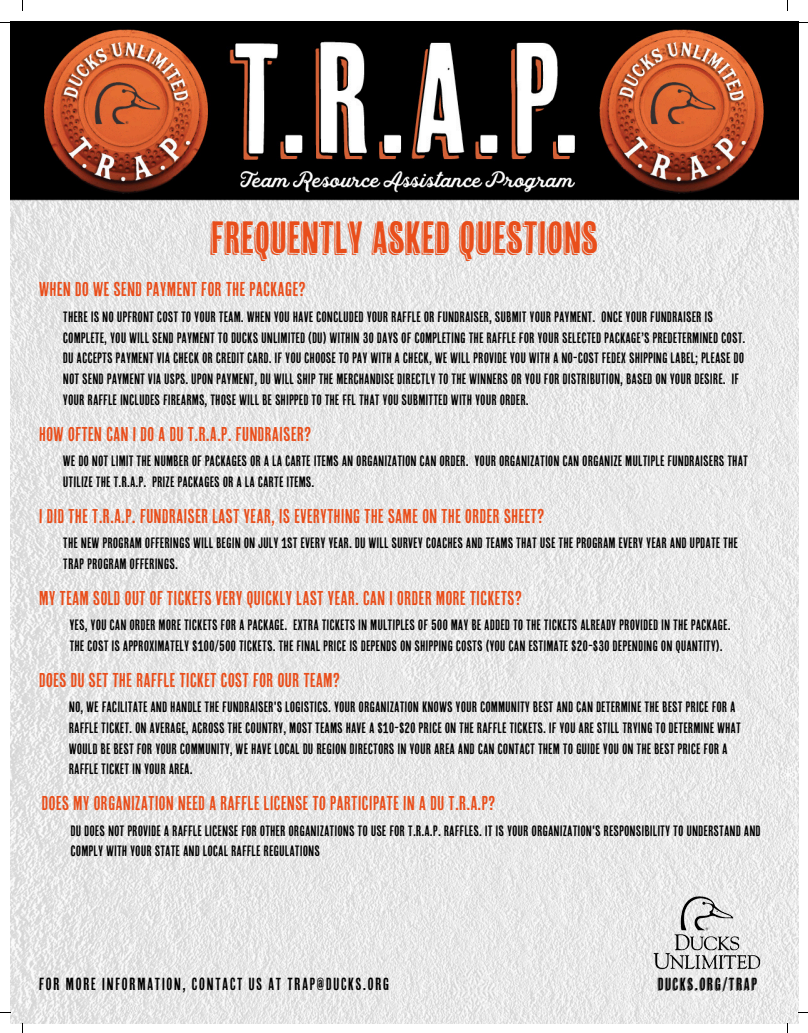
<style>
.page{position:relative;width:808px;height:1033px;background:#fff}
.page>*{position:absolute;margin:0;border:0;box-sizing:border-box;transform-origin:0 0}
.t1{font:45px "Cheap Pine";color:#e94e1b}
.t2{font:20px "Cheap Pine Sans";color:#e94e1b}
.t3{font:17.5px "Cheap Pine Sans";letter-spacing:.065em;color:#000}
.t4{font:17.5px "Cheap Pine";letter-spacing:.065em;color:#000}
.t5{font:15px/20.6px "Cheap Pine Sans";color:#000}
</style>
<div class="page">
<img style="left:10px;top:22px;width:788px;height:1001px">
<img style="left:651px;top:893px;width:111px;height:81px">
<h1 class="t1" style="left:210px;top:213px;width:390px">FREQUENTLY ASKED QUESTIONS</h1>
<h2 class="t2" style="left:39px;top:278px;width:268px">WHEN DO WE SEND PAYMENT FOR THE PACKAGE?</h2>
<p class="t5" style="left:63px;top:306px;width:684px">THERE IS NO UPFRONT COST TO YOUR TEAM. WHEN YOU HAVE CONCLUDED YOUR RAFFLE OR FUNDRAISER, SUBMIT YOUR PAYMENT. ONCE YOUR FUNDRAISER IS COMPLETE, YOU WILL SEND PAYMENT TO DUCKS UNLIMITED (DU) WITHIN 30 DAYS OF COMPLETING THE RAFFLE FOR YOUR SELECTED PACKAGE’S PREDETERMINED COST.<br>DU ACCEPTS PAYMENT VIA CHECK OR CREDIT CARD. IF YOU CHOOSE TO PAY WITH A CHECK, WE WILL PROVIDE YOU WITH A NO-COST FEDEX SHIPPING LABEL; PLEASE DO NOT SEND PAYMENT VIA USPS. UPON PAYMENT, DU WILL SHIP THE MERCHANDISE DIRECTLY TO THE WINNERS OR YOU FOR DISTRIBUTION, BASED ON YOUR DESIRE. IF YOUR RAFFLE INCLUDES FIREARMS, THOSE WILL BE SHIPPED TO THE FFL THAT YOU SUBMITTED WITH YOUR ORDER.</p>
<h2 class="t2" style="left:39px;top:422px;width:274px">HOW OFTEN CAN I DO A DU T.R.A.P. FUNDRAISER?</h2>
<p class="t5" style="left:63px;top:450px;width:686px">WE DO NOT LIMIT THE NUMBER OF PACKAGES OR A LA CARTE ITEMS AN ORGANIZATION CAN ORDER. YOUR ORGANIZATION CAN ORGANIZE MULTIPLE FUNDRAISERS THAT<br>UTILIZE THE T.R.A.P. PRIZE PACKAGES OR A LA CARTE ITEMS.</p>
<h2 class="t2" style="left:39px;top:504px;width:507px">I DID THE T.R.A.P. FUNDRAISER LAST YEAR, IS EVERYTHING THE SAME ON THE ORDER SHEET?</h2>
<p class="t5" style="left:63px;top:532px;width:676px">THE NEW PROGRAM OFFERINGS WILL BEGIN ON JULY 1ST EVERY YEAR. DU WILL SURVEY COACHES AND TEAMS THAT USE THE PROGRAM EVERY YEAR AND UPDATE THE<br>TRAP PROGRAM OFFERINGS.</p>
<h2 class="t2" style="left:39px;top:586px;width:485px">MY TEAM SOLD OUT OF TICKETS VERY QUICKLY LAST YEAR. CAN I ORDER MORE TICKETS?</h2>
<p class="t5" style="left:69px;top:615px;width:662px">YES, YOU CAN ORDER MORE TICKETS FOR A PACKAGE. EXTRA TICKETS IN MULTIPLES OF 500 MAY BE ADDED TO THE TICKETS ALREADY PROVIDED IN THE PACKAGE.<br>THE COST IS APPROXIMATELY $100/500 TICKETS. THE FINAL PRICE IS DEPENDS ON SHIPPING COSTS (YOU CAN ESTIMATE $20-$30 DEPENDING ON QUANTITY).</p>
<h2 class="t2" style="left:39px;top:669px;width:303px">DOES DU SET THE RAFFLE TICKET COST FOR OUR TEAM?</h2>
<p class="t5" style="left:69px;top:697px;width:673px">NO, WE FACILITATE AND HANDLE THE FUNDRAISER'S LOGISTICS. YOUR ORGANIZATION KNOWS YOUR COMMUNITY BEST AND CAN DETERMINE THE BEST PRICE FOR A RAFFLE TICKET. ON AVERAGE, ACROSS THE COUNTRY, MOST TEAMS HAVE A $10-$20 PRICE ON THE RAFFLE TICKETS. IF YOU ARE STILL TRYING TO DETERMINE WHAT WOULD BE BEST FOR YOUR COMMUNITY, WE HAVE LOCAL DU REGION DIRECTORS IN YOUR AREA AND CAN CONTACT THEM TO GUIDE YOU ON THE BEST PRICE FOR A RAFFLE TICKET IN YOUR AREA.</p>
<p class="t2" style="left:42px;top:792px;width:455px">DOES MY ORGANIZATION NEED A RAFFLE LICENSE TO PARTICIPATE IN A DU T.R.A.P?</p>
<h3 class="t5" style="left:71px;top:820px;width:691px">DU DOES NOT PROVIDE A RAFFLE LICENSE FOR OTHER ORGANIZATIONS TO USE FOR T.R.A.P. RAFFLES. IT IS YOUR ORGANIZATION'S RESPONSIBILITY TO UNDERSTAND AND<br>COMPLY WITH YOUR STATE AND LOCAL RAFFLE REGULATIONS</h3>
<h4 class="t3" style="left:39px;top:974px;width:352px">FOR MORE INFORMATION, CONTACT US AT TRAP@DUCKS.ORG</h4>
<p class="t4" style="left:657px;top:974px;width:101px">DUCKS.ORG/TRAP</p>
</div>
